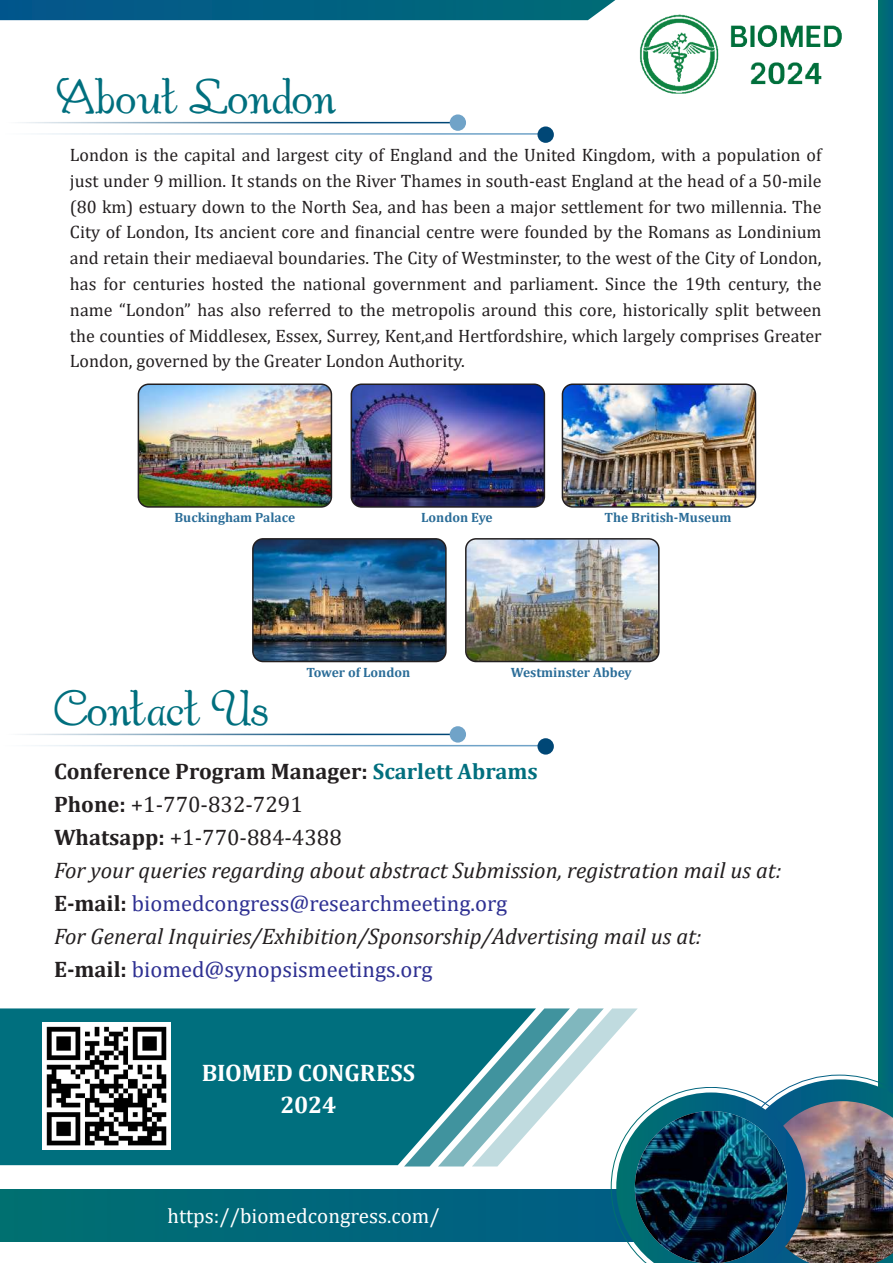
<style>
.page{position:relative;width:893px;height:1263px;background:#fff}
.page>*{position:absolute;margin:0;border:0;box-sizing:border-box;transform-origin:0 0}
.t1{font:43.35px "Gaheris Demo";color:#006f7e}
.t2{font:700 24px/31.8px "Cambria";letter-spacing:-.005em;color:#fff;text-align:center}
.t3{font:italic 22.5px/33px "Cambria";color:#231f20}
.t4{font:21px "Cambria";color:#fff}
.t5{font:18px/25.8px "Cambria";color:#231f20;text-align:justify}
.t6{font:700 13.5px "Cambria";color:#2b6d98}
.s1{font-weight:700;font-style:normal}
.s2{font-weight:700;font-style:normal;color:#006f7e}
.s3{font-style:normal}
.s4{font-style:normal;color:#2e3092}
</style>
<div class="page">
<div style="left:878px;top:0;width:15px;height:1163px;background:#006a77"></div>
<div style="left:0;top:1189px;width:893px;height:52px;background:#006a77"></div>
<svg style="left:0;top:0;width:616px;height:20px;background:#076384"></svg>
<div style="left:0;top:1008px;width:404px;height:157px;background:#006f7e"></div>
<img style="left:404px;top:1008px;width:489px;height:255px">
<img style="left:639px;top:14px;width:203px;height:80px">
<hr style="left:0;top:734px;width:457px;height:1px;background:#004776">
<hr style="left:0;top:745px;width:549px;height:1px;background:#70a3c8">
<div style="left:450px;top:726px;width:16px;height:16px;background:#70a3c8;border-radius:50%"></div>
<div style="left:537px;top:738px;width:17px;height:17px;background:#004776;border-radius:50%"></div>
<hr style="left:0;top:122px;width:457px;height:1px;background:#004776">
<hr style="left:0;top:133px;width:549px;height:2px;background:#70a3c8">
<div style="left:450px;top:114px;width:16px;height:17px;background:#70a3c8;border-radius:50%"></div>
<div style="left:537px;top:126px;width:17px;height:17px;background:#004776;border-radius:50%"></div>
<img style="left:562px;top:386px;width:192px;height:120px">
<div style="left:562px;top:383px;width:194px;height:125px;border:2px solid #231f20;border-radius:10px"></div>
<img style="left:351px;top:385px;width:192px;height:121px">
<div style="left:351px;top:383px;width:194px;height:125px;border:2px solid #231f20;border-radius:10px"></div>
<img style="left:466px;top:540px;width:192px;height:121px">
<div style="left:465px;top:538px;width:195px;height:124px;border:2px solid #231f20;border-radius:10px"></div>
<img style="left:138px;top:386px;width:192px;height:120px">
<div style="left:138px;top:383px;width:194px;height:125px;border:2px solid #231f20;border-radius:10px"></div>
<img style="left:254px;top:540px;width:191px;height:121px">
<div style="left:252px;top:538px;width:195px;height:124px;border:2px solid #231f20;border-radius:10px"></div>
<img style="left:43px;top:1022px;width:127px;height:128px">
<h1 class="t1" style="left:54px;top:77px;width:284px">About London</h1>
<p class="t5" style="left:70px;top:142px;width:753px">London is the capital and largest city of England and the United Kingdom, with a population of just under 9 million. It stands on the River Thames in south-east England at the head of a 50-mile (80 km) estuary down to the North Sea, and has been a major settlement for two millennia. The City of London, Its ancient core and financial centre were founded by the Romans as Londinium and retain their mediaeval boundaries. The City of Westminster, to the west of the City of London, has for centuries hosted the national government and parliament. Since the 19th century, the name “London” has also referred to the metropolis around this core, historically split between the counties of Middlesex, Essex, Surrey, Kent,and Hertfordshire, which largely comprises Greater London, governed by the Greater London Authority.</p>
<p class="t6" style="left:175px;top:508px;width:122px">Buckingham Palace</p>
<p class="t6" style="left:421px;top:508px;width:73px">London Eye</p>
<p class="t6" style="left:604px;top:508px;width:128px">The British-Museum</p>
<h1 class="t1" style="left:54px;top:688px;width:217px">Contact Us</h1>
<p class="t6" style="left:306px;top:663px;width:105px">Tower of London</p>
<p class="t6" style="left:511px;top:663px;width:122px">Westminster Abbey</p>
<p class="t3" style="left:54px;top:754px;width:729px"><span class="s1">Conference Program Manager:</span> <span class="s2">Scarlett Abrams<br></span><span class="s1">Phone:</span> <span class="s3">+1-770-832-7291<br></span><span class="s1">Whatsapp:</span> <span class="s3">+1-770-884-4388<br></span>For your queries regarding about abstract Submission, registration mail us at:<br><span class="s1">E-mail:</span> <span class="s4">biomedcongress@researchmeeting.org<br></span>For General Inquiries/Exhibition/Sponsorship/Advertising mail us at:<br><span class="s1">E-mail:</span> <span class="s4">biomed@synopsismeetings.org</span></p>
<h2 class="t2" style="left:202px;top:1056px;width:215px">BIOMED CONGRESS<br>2024</h2>
<p class="t4" style="left:167px;top:1203px;width:274px">https://biomedcongress.com/</p>
</div>
